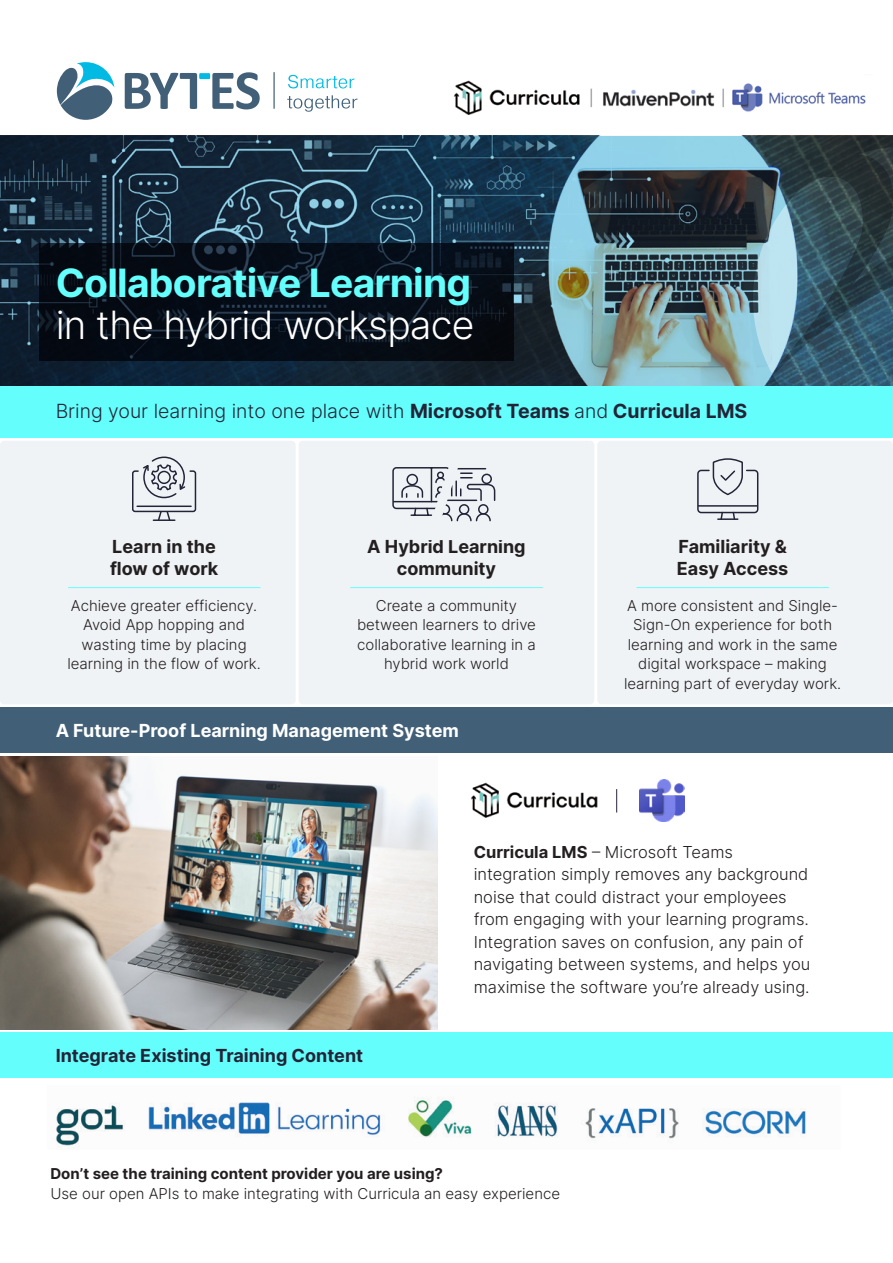
<style>
.page{position:relative;width:893px;height:1263px;background:#fff}
.page>*{position:absolute;margin:0;border:0;box-sizing:border-box;transform-origin:0 0}
.t1{font:700 39px/42px "Inter";letter-spacing:-.02em;color:#64fffc}
.t2{font:300 19.5px "Inter";color:#242438}
.t3{font:700 18px/21.6px "Inter";color:#231f20}
.t4{font:700 18px "Inter";color:#fff}
.t5{font:700 18px "Inter";color:#242438}
.t6{font:300 16.5px/22.5px "Inter";color:#231f20}
.t7{font:300 15px/19.5px "Inter";color:#231f20;text-align:center}
.s1{font-weight:300;color:#fff}
.s2{font-weight:700}
</style>
<div class="page">
<img style="left:0;top:136px;width:893px;height:250px">
<svg style="left:753px;top:146px;width:140px;height:292px;background:#486672"></svg>
<div style="left:0;top:441px;width:296px;height:263px;background:#f0f3f6;border-radius:4px"></div>
<div style="left:299px;top:441px;width:295px;height:263px;background:#f0f3f6;border-radius:4px"></div>
<div style="left:597px;top:441px;width:296px;height:263px;background:#f0f3f6;border-radius:4px"></div>
<div style="left:0;top:386px;width:893px;height:51px;background:#64fffc"></div>
<svg style="left:125px;top:72px;width:135px;height:37px"></svg>
<svg style="left:287px;top:95px;width:70px;height:17px"></svg>
<svg style="left:288px;top:75px;width:66px;height:13px"></svg>
<hr style="left:273px;top:72px;width:2px;height:37px;background:#416078">
<svg style="left:57px;top:62px;width:57px;height:58px"></svg>
<svg style="left:40px;top:243px;width:474px;height:117px;background:#070f19"></svg>
<div style="left:0;top:707px;width:893px;height:46px;background:#416078"></div>
<div style="left:0;top:1033px;width:893px;height:45px;background:#64fffc"></div>
<img style="left:454px;top:80px;width:412px;height:35px">
<img style="left:471px;top:782px;width:127px;height:36px">
<div style="left:132px;top:470px;width:64px;height:42px;border:2px solid #242438;border-radius:2px"></div>
<hr style="left:137px;top:505px;width:54px;height:2px;background:#242438">
<svg style="left:157px;top:510px;width:14px;height:9px"></svg>
<hr style="left:153px;top:519px;width:22px;height:2px;background:#242438">
<svg style="left:142px;top:456px;width:45px;height:43px"></svg>
<svg style="left:392px;top:467px;width:104px;height:55px"></svg>
<svg style="left:719px;top:513px;width:5px;height:5px"></svg>
<hr style="left:718px;top:518px;width:20px;height:2px;background:#242438">
<svg style="left:732px;top:513px;width:4px;height:7px"></svg>
<hr style="left:698px;top:505px;width:60px;height:2px;background:#242438">
<div style="left:697px;top:470px;width:61px;height:43px;border:2px solid #242438;border-radius:3px"></div>
<svg style="left:712px;top:458px;width:32px;height:38px"></svg>
<img style="left:0;top:756px;width:438px;height:273px">
<img style="left:640px;top:779px;width:45px;height:42px">
<hr style="left:68px;top:587px;width:192px;height:1px;background:#64fffc">
<svg style="left:616px;top:789px;width:1px;height:23px"></svg>
<hr style="left:350px;top:587px;width:193px;height:1px;background:#64fffc">
<hr style="left:636px;top:587px;width:193px;height:1px;background:#64fffc">
<img style="left:56px;top:1097px;width:750px;height:51px">
<p class="t1" style="left:56px;top:261px;width:420px">Collaborative Learning <span class="s1">in the hybrid workspace</span></p>
<p class="t2" style="left:56px;top:397px;width:693px">Bring your learning into one place with <span class="s2">Microsoft Teams</span> and <span class="s2">Curricula LMS</span></p>
<p class="t3" style="left:110px;top:535px;width:110px">Learn in the flow of work</p>
<p class="t3" style="left:367px;top:535px;width:160px">A Hybrid Learning</p>
<p class="t3" style="left:397px;top:557px;width:101px">community</p>
<p class="t7" style="left:67px;top:595px;width:195px">Achieve greater efficiency.<br>Avoid App hopping and wasting time by placing learning in the flow of work.</p>
<p class="t7" style="left:357px;top:595px;width:180px">Create a community between learners to drive collaborative learning in a hybrid work world</p>
<p class="t4" style="left:56px;top:717px;width:405px">A Future-Proof Learning Management System</p>
<p class="t3" style="left:677px;top:535px;width:113px">Familiarity &amp;<br>Easy Access</p>
<p class="t7" style="left:624px;top:595px;width:219px">A more consistent and Single-<br>Sign-On experience for both learning and work in the same digital workspace – making learning part of everyday work.</p>
<p class="t5" style="left:56px;top:1042px;width:309px">Integrate Existing Training Content</p>
<p class="t6" style="left:474px;top:840px;width:338px"><span class="s2">Curricula LMS</span> – Microsoft Teams integration simply removes any background noise that could distract your employees from engaging with your learning programs.<br>Integration saves on confusion, any pain of navigating between systems, and helps you maximise the software you’re already using.</p>
<p class="t7" style="left:50px;top:1164px;width:511px;text-align:left"><span class="s2">Don’t see the training content provider you are using?<br></span>Use our open APIs to make integrating with Curricula an easy experience</p>
</div>
